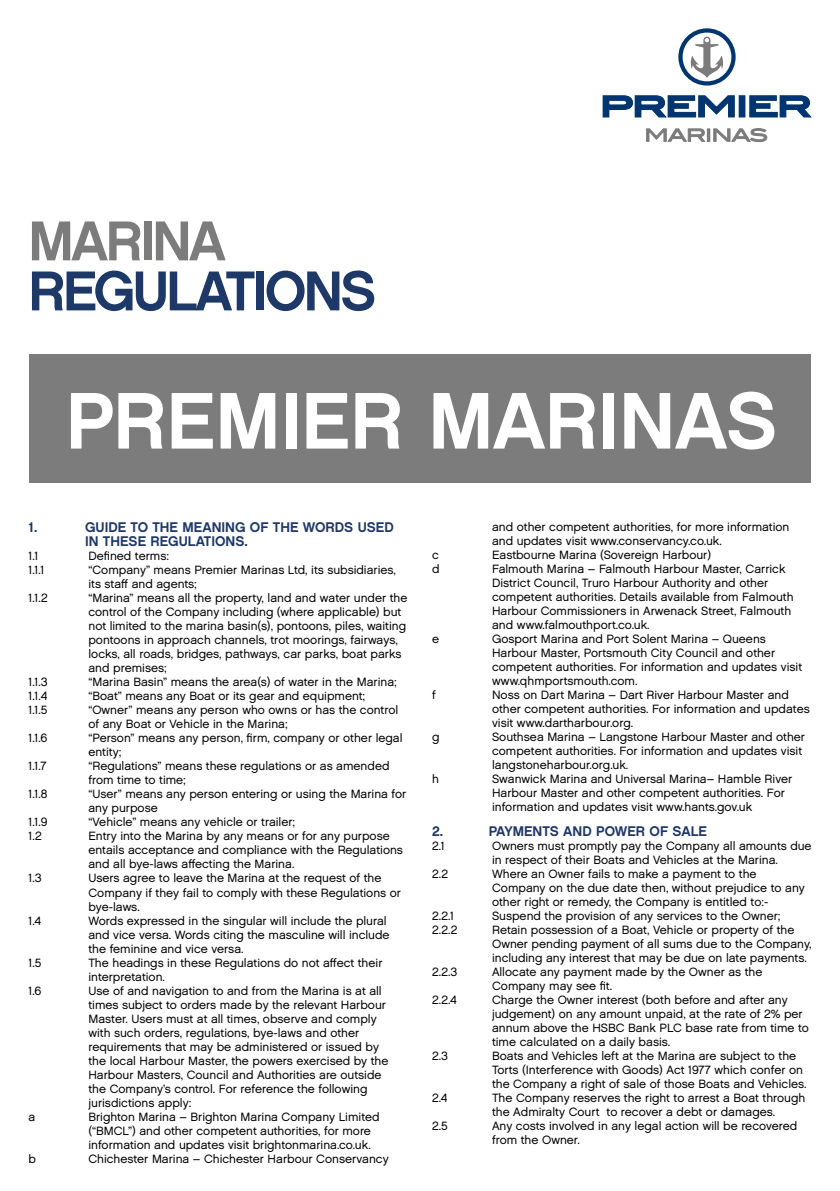
<style>
.page{position:relative;width:840px;height:1191px;background:#fff}
.page>*{position:absolute;margin:0;border:0;box-sizing:border-box;transform-origin:0 0}
.t1{font:80px "Chalet New York Nineteen Sixty";letter-spacing:-.005em;color:#fff}
.t2{font:56px "Chalet New York Nineteen Sixty";letter-spacing:-.05em;color:#1e3867}
.t3{font:56px "Chalet New York Nineteen Sixty";letter-spacing:-.05em;color:#7d7c7c}
.t4{font:14px/14px "Chalet New York Nineteen Sixty";color:#1e3867}
.t5{font:12px/14px "Chalet London Nineteen Sixty";color:#000}
</style>
<div class="page">
<svg style="left:678px;top:28px;width:57px;height:58px"></svg>
<svg style="left:646px;top:128px;width:120px;height:14px"></svg>
<svg style="left:602px;top:95px;width:208px;height:22px"></svg>
<div style="left:29px;top:354px;width:781px;height:129px;background:#7d7c7c"></div>
<h2 class="t3" style="left:28px;top:206px;width:199px">MARINA</h2>
<h2 class="t2" style="left:28px;top:256px;width:349px">REGULATIONS</h2>
<h1 class="t1" style="left:66px;top:370px;width:712px">PREMIER MARINAS</h1>
<p class="t4" style="left:28px;top:520px;width:11px">1.</p>
<p class="t4" style="left:85px;top:520px;width:310px">GUIDE TO THE MEANING OF THE WORDS USED<br>IN THESE REGULATIONS.</p>
<p class="t5" style="left:28px;top:549px;width:12px">1.1</p>
<p class="t5" style="left:88px;top:549px;width:82px">Defined terms:</p>
<p class="t5" style="left:28px;top:563px;width:18px">1.1.1</p>
<p class="t5" style="left:88px;top:563px;width:309px">“Company” means Premier Marinas Ltd, its subsidiaries, its staff and agents;</p>
<p class="t5" style="left:28px;top:591px;width:21px">1.1.2</p>
<p class="t5" style="left:88px;top:591px;width:320px">“Marina” means all the property, land and water under the control of the Company including (where applicable) but not limited to the marina basin(s), pontoons, piles, waiting pontoons in approach channels, trot moorings, fairways, locks, all roads, bridges, pathways, car parks, boat parks and premises;</p>
<p class="t5" style="left:28px;top:675px;width:21px">1.1.3</p>
<p class="t5" style="left:88px;top:675px;width:310px">“Marina Basin” means the area(s) of water in the Marina;</p>
<p class="t5" style="left:28px;top:689px;width:20px">1.1.4</p>
<p class="t5" style="left:88px;top:689px;width:278px">“Boat” means any Boat or its gear and equipment;</p>
<p class="t5" style="left:28px;top:703px;width:20px">1.1.5</p>
<p class="t5" style="left:88px;top:703px;width:311px">“Owner” means any person who owns or has the control of any Boat or Vehicle in the Marina;</p>
<p class="t5" style="left:28px;top:731px;width:21px">1.1.6</p>
<p class="t5" style="left:88px;top:731px;width:315px">“Person” means any person, firm, company or other legal entity;</p>
<p class="t5" style="left:28px;top:759px;width:20px">1.1.7</p>
<p class="t5" style="left:88px;top:759px;width:302px">“Regulations” means these regulations or as amended from time to time;</p>
<p class="t5" style="left:28px;top:787px;width:21px">1.1.8</p>
<p class="t5" style="left:88px;top:787px;width:319px">“User” means any person entering or using the Marina for any purpose</p>
<p class="t5" style="left:28px;top:815px;width:21px">1.1.9</p>
<p class="t5" style="left:88px;top:815px;width:208px">“Vehicle” means any vehicle or trailer;</p>
<p class="t5" style="left:28px;top:829px;width:15px">1.2</p>
<p class="t5" style="left:88px;top:829px;width:316px">Entry into the Marina by any means or for any purpose entails acceptance and compliance with the Regulations and all bye-laws affecting the Marina.</p>
<p class="t5" style="left:28px;top:871px;width:15px">1.3</p>
<p class="t5" style="left:88px;top:871px;width:314px">Users agree to leave the Marina at the request of the<br>Company if they fail to comply with these Regulations or bye-laws.</p>
<p class="t5" style="left:28px;top:913px;width:14px">1.4</p>
<p class="t5" style="left:88px;top:913px;width:302px">Words expressed in the singular will include the plural and vice versa. Words citing the masculine will include the feminine and vice versa.</p>
<p class="t5" style="left:28px;top:955px;width:14px">1.5</p>
<p class="t5" style="left:88px;top:955px;width:295px">The headings in these Regulations do not affect their interpretation.</p>
<p class="t5" style="left:28px;top:983px;width:14px">1.6</p>
<p class="t5" style="left:88px;top:983px;width:301px">Use of and navigation to and from the Marina is at all times subject to orders made by the relevant Harbour Master. Users must at all times, observe and comply with such orders, regulations, bye-laws and other requirements that may be administered or issued by the local Harbour Master, the powers exercised by the Harbour Masters, Council and Authorities are outside the Company’s control. For reference the following jurisdictions apply:</p>
<p class="t5" style="left:28px;top:1109px;width:8px">a</p>
<p class="t5" style="left:88px;top:1109px;width:292px">Brighton Marina – Brighton Marina Company Limited (“BMCL”) and other competent authorities, for more information and updates visit brightonmarina.co.uk.</p>
<p class="t5" style="left:28px;top:1151px;width:9px">b</p>
<p class="t5" style="left:88px;top:1151px;width:302px">Chichester Marina – Chichester Harbour Conservancy</p>
<p class="t5" style="left:492px;top:520px;width:299px">and other competent authorities, for more information and updates visit www.conservancy.co.uk.</p>
<p class="t5" style="left:432px;top:548px;width:8px">c</p>
<p class="t5" style="left:492px;top:548px;width:220px">Eastbourne Marina (Sovereign Harbour)</p>
<p class="t5" style="left:432px;top:562px;width:9px">d</p>
<p class="t5" style="left:492px;top:562px;width:303px">Falmouth Marina – Falmouth Harbour Master, Carrick District Council, Truro Harbour Authority and other competent authorities. Details available from Falmouth Harbour Commissioners in Arwenack Street, Falmouth and www.falmouthport.co.uk.</p>
<p class="t5" style="left:432px;top:632px;width:9px">e</p>
<p class="t5" style="left:492px;top:632px;width:311px">Gosport Marina and Port Solent Marina – Queens Harbour Master, Portsmouth City Council and other competent authorities. For information and updates visit www.qhmportsmouth.com.</p>
<p class="t5" style="left:432px;top:688px;width:5px">f</p>
<p class="t5" style="left:492px;top:688px;width:319px">Noss on Dart Marina – Dart River Harbour Master and other competent authorities. For information and updates visit www.dartharbour.org.</p>
<p class="t5" style="left:432px;top:730px;width:9px">g</p>
<p class="t5" style="left:492px;top:730px;width:314px">Southsea Marina – Langstone Harbour Master and other competent authorities. For information and updates visit langstoneharbour.org.uk.</p>
<p class="t5" style="left:432px;top:772px;width:8px">h</p>
<p class="t5" style="left:492px;top:772px;width:301px">Swanwick Marina and Universal Marina– Hamble River<br>Harbour Master and other competent authorities. For information and updates visit www.hants.gov.uk</p>
<p class="t4" style="left:432px;top:824px;width:13px">2.</p>
<p class="t4" style="left:488px;top:824px;width:220px">PAYMENTS AND POWER OF SALE</p>
<p class="t5" style="left:432px;top:839px;width:14px">2.1</p>
<p class="t5" style="left:492px;top:839px;width:321px">Owners must promptly pay the Company all amounts due in respect of their Boats and Vehicles at the Marina.</p>
<p class="t5" style="left:432px;top:867px;width:18px">2.2</p>
<p class="t5" style="left:492px;top:867px;width:314px">Where an Owner fails to make a payment to the<br>Company on the due date then, without prejudice to any other right or remedy, the Company is entitled to:-</p>
<p class="t5" style="left:432px;top:909px;width:24px">2.2.1</p>
<p class="t5" style="left:492px;top:909px;width:290px">Suspend the provision of any services to the Owner;</p>
<p class="t5" style="left:432px;top:923px;width:27px">2.2.2</p>
<p class="t5" style="left:492px;top:923px;width:321px">Retain possession of a Boat, Vehicle or property of the<br>Owner pending payment of all sums due to the Company, including any interest that may be due on late payments.</p>
<p class="t5" style="left:432px;top:965px;width:27px">2.2.3</p>
<p class="t5" style="left:492px;top:965px;width:272px">Allocate any payment made by the Owner as the<br>Company may see fit.</p>
<p class="t5" style="left:432px;top:993px;width:26px">2.2.4</p>
<p class="t5" style="left:492px;top:993px;width:318px">Charge the Owner interest (both before and after any judgement) on any amount unpaid, at the rate of 2% per annum above the HSBC Bank PLC base rate from time to time calculated on a daily basis.</p>
<p class="t5" style="left:432px;top:1049px;width:17px">2.3</p>
<p class="t5" style="left:492px;top:1049px;width:316px">Boats and Vehicles left at the Marina are subject to the<br>Torts (Interference with Goods) Act 1977 which confer on the Company a right of sale of those Boats and Vehicles.</p>
<p class="t5" style="left:432px;top:1091px;width:17px">2.4</p>
<p class="t5" style="left:492px;top:1091px;width:315px">The Company reserves the right to arrest a Boat through the Admiralty Court to recover a debt or damages.</p>
<p class="t5" style="left:432px;top:1119px;width:17px">2.5</p>
<p class="t5" style="left:492px;top:1119px;width:306px">Any costs involved in any legal action will be recovered from the Owner.</p>
</div>
